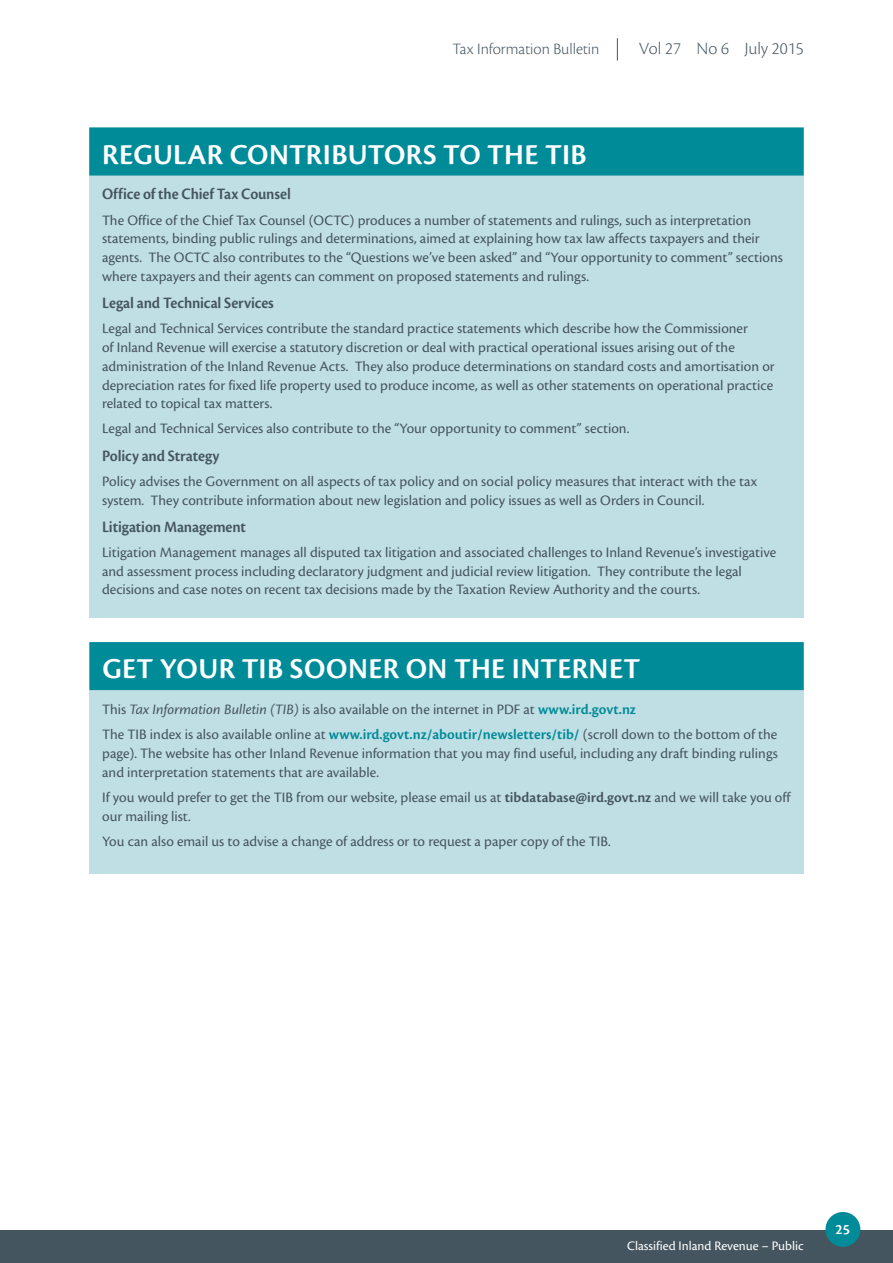
<style>
.page{position:relative;width:893px;height:1263px;background:#fff}
.page>*{position:absolute;margin:0;border:0;box-sizing:border-box;transform-origin:0 0}
.t1{font:600 30px "Cronos Pro";letter-spacing:.01em;color:#fff}
.t2{font:300 18px "Cronos Pro";color:#45555f}
.t3{font:600 16.5px "Cronos Pro";letter-spacing:-.01em;color:#45555f;scale:.95 1}
.t4{font:300 16.5px "Cronos Pro";letter-spacing:-.005em;color:#45555f}
.t5{font:15px/18.8px "Cronos Pro";color:#45555f}
.t6{font:600 15px "Cronos Pro";color:#fff}
.t7{font:13.5px "Cronos Pro";color:#fff}
.s1{font-style:italic}
.s2{font-weight:600;color:#008b98}
.s3{font-weight:600}
</style>
<div class="page">
<div style="left:0;top:1230px;width:893px;height:33px;background:#45555f"></div>
<div style="left:825px;top:1212px;width:35px;height:35px;background:#008b98;border-radius:50%"></div>
<svg style="left:617px;top:38px;width:1px;height:23px"></svg>
<div style="left:89px;top:128px;width:715px;height:490px;background:#c0dfe4"></div>
<div style="left:89px;top:128px;width:715px;height:48px;background:#008b98"></div>
<div style="left:89px;top:642px;width:715px;height:231px;background:#c0dfe4"></div>
<div style="left:89px;top:642px;width:715px;height:48px;background:#008b98"></div>
<p class="t4" style="left:453px;top:39px;width:148px">Tax Information Bulletin</p>
<p class="t2" style="left:639px;top:38px;width:166px">Vol 27 No 6 July 2015</p>
<h1 class="t1" style="left:102px;top:137px;width:486px">REGULAR CONTRIBUTORS TO THE TIB</h1>
<p class="t3" style="left:102px;top:185px;width:200px">Office of the Chief Tax Counsel</p>
<p class="t5" style="left:102px;top:211px;width:682px">The Office of the Chief Tax Counsel (OCTC) produces a number of statements and rulings, such as interpretation statements, binding public rulings and determinations, aimed at explaining how tax law affects taxpayers and their agents. The OCTC also contributes to the “Questions we’ve been asked” and “Your opportunity to comment” sections where taxpayers and their agents can comment on proposed statements and rulings.</p>
<p class="t3" style="left:102px;top:294px;width:182px">Legal and Technical Services</p>
<p class="t5" style="left:102px;top:319px;width:674px">Legal and Technical Services contribute the standard practice statements which describe how the Commissioner<br>of Inland Revenue will exercise a statutory discretion or deal with practical operational issues arising out of the administration of the Inland Revenue Acts. They also produce determinations on standard costs and amortisation or depreciation rates for fixed life property used to produce income, as well as other statements on operational practice related to topical tax matters.</p>
<p class="t5" style="left:102px;top:419px;width:529px">Legal and Technical Services also contribute to the “Your opportunity to comment” section.</p>
<p class="t3" style="left:102px;top:446px;width:125px">Policy and Strategy</p>
<p class="t5" style="left:102px;top:472px;width:657px">Policy advises the Government on all aspects of tax policy and on social policy measures that interact with the tax system. They contribute information about new legislation and policy issues as well as Orders in Council.</p>
<p class="t3" style="left:102px;top:517px;width:153px">Litigation Management</p>
<p class="t5" style="left:102px;top:543px;width:676px">Litigation Management manages all disputed tax litigation and associated challenges to Inland Revenue’s investigative and assessment process including declaratory judgment and judicial review litigation. They contribute the legal decisions and case notes on recent tax decisions made by the Taxation Review Authority and the courts.</p>
<h1 class="t1" style="left:102px;top:652px;width:539px">GET YOUR TIB SOONER ON THE INTERNET</h1>
<p class="t5" style="left:102px;top:697px;width:677px;line-height:25.2px">This <span class="s1">Tax Information Bulletin (TIB)</span> is also available on the internet in PDF at <span class="s2">www.ird.govt.nz<br></span>The TIB index is also available online at <span class="s2">www.ird.govt.nz/aboutir/newsletters/tib/</span> (scroll down to the bottom of the</p>
<p class="t5" style="left:102px;top:744px;width:677px">page). The website has other Inland Revenue information that you may find useful, including any draft binding rulings and interpretation statements that are available.</p>
<p class="t5" style="left:102px;top:788px;width:690px">If you would prefer to get the TIB from our website, please email us at <span class="s3">tibdatabase@ird.govt.nz</span> and we will take you off our mailing list.</p>
<p class="t5" style="left:102px;top:832px;width:510px">You can also email us to advise a change of address or to request a paper copy of the TIB.</p>
<p class="t7" style="left:627px;top:1238px;width:178px">Classified Inland Revenue – Public</p>
<p class="t6" style="left:836px;top:1220px;width:16px">25</p>
</div>
